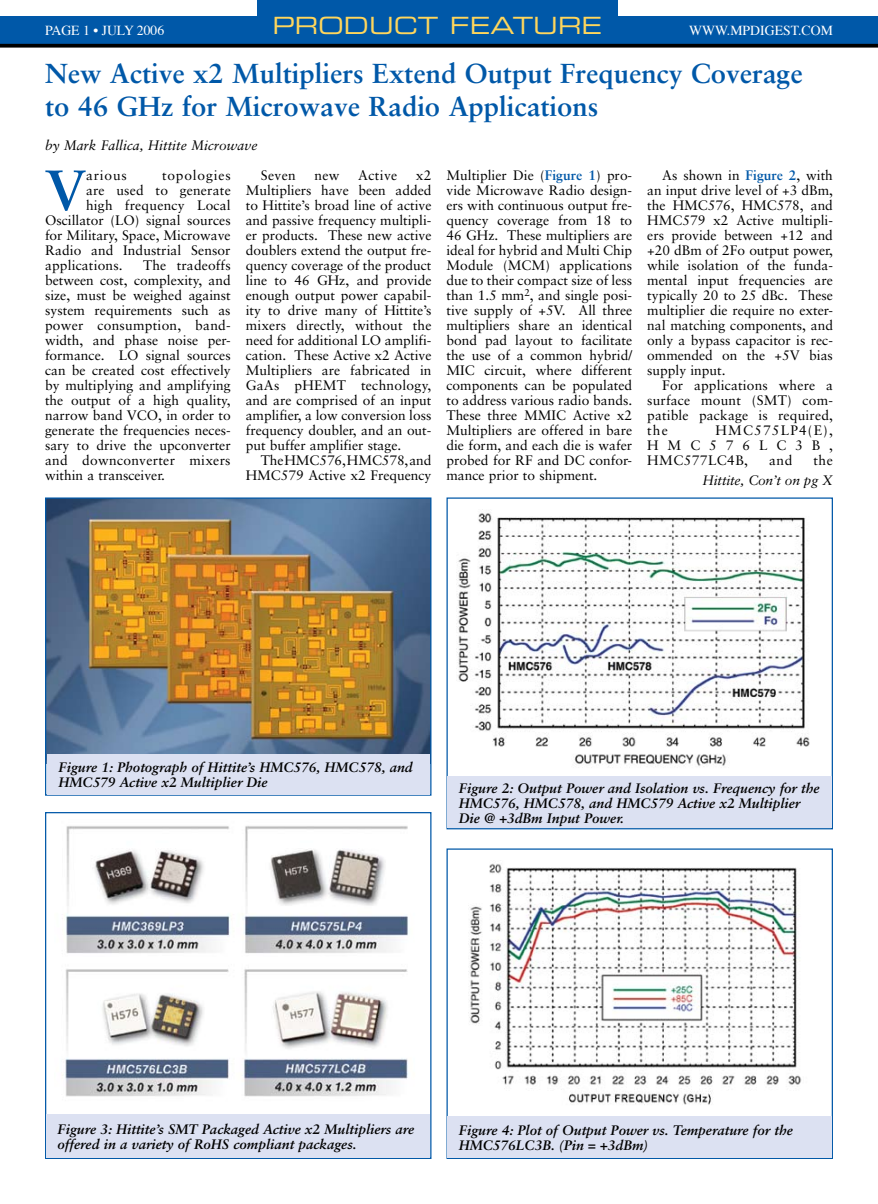
<style>
.page{position:relative;width:878px;height:1204px;background:#fff}
.page>*{position:absolute;margin:0;border:0;box-sizing:border-box;transform-origin:0 0}
.t1{font:700 56.75px "Sabon";color:#0058a8}
.t2{font:700 27.5px/33px "Sabon";color:#0058a8}
.t3{font:23.75px "Eurostile Extended Two";color:#ffd65c}
.t4{font:13.75px/15px "Sabon";color:#000;text-align:justify}
.t5{font:italic 700 13.75px/15px "Sabon";color:#000}
.t6{font:italic 13.75px "Sabon";color:#000}
.t7{font:13.75px "Times";color:#fff}
.t8{font:13.75px "Sabon";letter-spacing:.06em;color:#000}
.s1{font-weight:700;color:#0058a8}
</style>
<div class="page">
<div style="left:0;top:17px;width:878px;height:27px;background:#0058a8"></div>
<svg style="left:0;top:44px;width:878px;height:4px;background:#1a1a1a"></svg>
<div style="left:257px;top:0;width:360px;height:35px;background:#0058a8"></div>
<img style="left:47px;top:499px;width:382px;height:255px">
<div style="left:45px;top:497px;width:386px;height:299px;border:1px solid #0058a8"></div>
<div style="left:47px;top:754px;width:383px;height:40px;background:#dce1f2"></div>
<img style="left:456px;top:509px;width:354px;height:258px">
<div style="left:447px;top:777px;width:384px;height:51px;background:#dce1f2"></div>
<img style="left:62px;top:826px;width:346px;height:271px">
<div style="left:45px;top:812px;width:386px;height:347px;border:1px solid #0058a8"></div>
<div style="left:46px;top:1114px;width:384px;height:43px;background:#dce1f2"></div>
<img style="left:468px;top:863px;width:334px;height:242px">
<div style="left:447px;top:1116px;width:384px;height:42px;background:#dce1f2"></div>
<p class="t7" style="left:45px;top:17px;width:121px">PAGE • JULY 2006</p>
<h3 class="t3" style="left:272px;top:10px;width:331px">PRODUCT FEATURE</h3>
<p class="t7" style="left:689px;top:17px;width:145px">WWW.MPDIGEST.COM</p>
<h2 class="t2" style="left:45px;top:57px;width:759px">New Active x2 Multipliers Extend Output Frequency Coverage to 46 GHz for Microwave Radio Applications</h2>
<p class="t6" style="left:45px;top:137px;width:214px">by Mark Fallica, Hittite Microwave</p>
<h1 class="t1" style="left:45px;top:155px;width:42px">V</h1>
<p class="t4" style="left:86px;top:168px;width:42px">arious</p>
<p class="t8" style="left:162px;top:167px;width:70px">topologies</p>
<p class="t4" style="left:86px;top:183px;width:146px">are used to generate</p>
<p class="t4" style="left:86px;top:198px;width:146px">high frequency Local</p>
<p class="t4" style="left:45px;top:213px;width:187px">Oscillator (LO) signal sources</p>
<p class="t4" style="left:45px;top:228px;width:187px">for Military, Space, Microwave</p>
<p class="t4" style="left:45px;top:243px;width:187px">Radio and Industrial Sensor</p>
<p class="t4" style="left:45px;top:258px;width:79px">applications.</p>
<p class="t4" style="left:45px;top:258px;width:187px;text-indent:98px">The tradeoffs between cost, complexity, and size, must be weighed against system requirements such as power consumption, band&shy;width, and phase noise per&shy;formance. LO signal sources can be created cost effectively by multiplying and amplifying the output of a high quality, narrow band VCO, in order to generate the frequencies neces&shy;sary to drive the upconverter and downconverter mixers within a transceiver.</p>
<p class="t4" style="left:261px;top:168px;width:37px">Seven</p>
<p class="t4" style="left:314px;top:168px;width:27px">new</p>
<p class="t4" style="left:358px;top:168px;width:41px">Active</p>
<p class="t4" style="left:246px;top:168px;width:187px;text-indent:170px">x2<br>Multipliers have been added to Hittite’s broad line of active and passive frequency multipli&shy;er products. These new active doublers extend the output fre&shy;quency coverage of the product line to 46 GHz, and provide enough output power capabil&shy;ity to drive many of Hittite’s mixers directly, without the need for additional LO amplifi&shy;cation. These Active x2 Active Multipliers are fabricated in GaAs pHEMT technology, and are comprised of an input amplifier, a low conversion loss frequency doubler, and an out&shy;put buffer amplifier stage.</p>
<p class="t4" style="left:246px;top:453px;width:187px;text-align:right">The HMC576, HMC578, and<br>HMC579 Active x2 Frequency</p>
<p class="t4" style="left:446px;top:168px;width:187px">Multiplier Die (<span class="s1">Figure 1</span>) pro&shy;vide Microwave Radio design&shy;ers with continuous output fre&shy;quency coverage from 18 to 46 GHz. These multipliers are ideal for hybrid and Multi Chip Module (MCM) applications due to their compact size of less than 1.5 mm<sup>2</sup>, and single posi&shy;tive supply of +5V. All three multipliers share an identical bond pad layout to facilitate the use of a common hybrid/ MIC circuit, where different components can be populated to address various radio bands.<br>These three MMIC Active x2<br>Multipliers are offered in bare die form, and each die is wafer probed for RF and DC confor&shy;mance prior to shipment.</p>
<p class="t4" style="left:647px;top:168px;width:187px;text-indent:15px">As shown in <span class="s1">Figure 2</span>, with an input drive level of +3 dBm, the HMC576, HMC578, and HMC579 x2 Active multipli&shy;ers provide between +12 and +20 dBm of 2Fo output power, while isolation of the funda&shy;mental input frequencies are typically 20 to 25 dBc. These multiplier die require no exter&shy;nal matching components, and only a bypass capacitor is rec&shy;ommended on the +5V bias supply input.</p>
<p class="t4" style="left:647px;top:378px;width:187px;text-indent:15px">For applications where a surface mount (SMT) com&shy;patible package is required, the</p>
<p class="t4" style="left:647px;top:423px;width:187px;text-indent:68px">HMC575LP4(E), HMC576LC3B, HMC577LC4B,</p>
<p class="t4" style="left:769px;top:453px;width:25px">and</p>
<p class="t4" style="left:813px;top:453px;width:21px">the</p>
<p class="t6" style="left:702px;top:472px;width:132px">Hittite, Con’t on pg X</p>
<p class="t5" style="left:59px;top:759px;width:356px">Figure 1: Photograph of Hittite’s HMC576, HMC578, and<br>HMC579 Active x2 Multiplier Die</p>
<p class="t5" style="left:459px;top:780px;width:362px">Figure 2: Output Power and Isolation vs. Frequency for the<br>HMC576, HMC578, and HMC579 Active x2 Multiplier<br>Die @ +3dBm Input Power.</p>
<p class="t5" style="left:58px;top:1121px;width:358px">Figure 3: Hittite’s SMT Packaged Active x2 Multipliers are offered in a variety of RoHS compliant packages.</p>
<p class="t5" style="left:459px;top:1122px;width:335px">Figure 4: Plot of Output Power vs. Temperature for the<br>HMC576LC3B. (Pin = +3dBm)</p>
</div>
